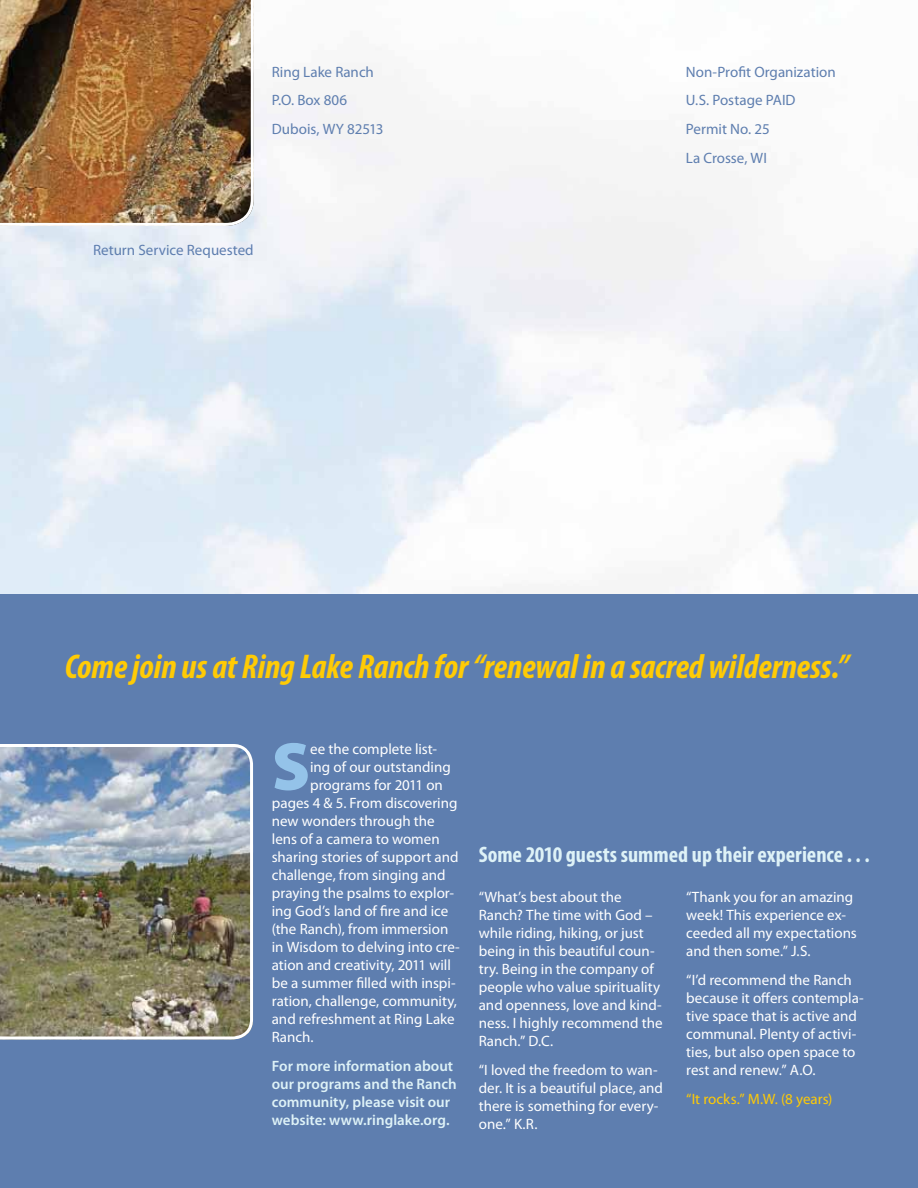
<style>
.page{position:relative;width:918px;height:1188px;background:#fff}
.page>*{position:absolute;margin:0;border:0;box-sizing:border-box;transform-origin:0 0}
.t1{font:900 68.4px "Myriad Pro";color:#94c3e9}
.t2{font:italic 700 condensed 34.5px "Myriad Pro";color:#ffcb05}
.t3{font:700 condensed 22.5px "Myriad Pro";color:#def2f7}
.t4{font:15px/18px "Myriad Pro";color:#fff}
.t5{font:15px/28.8px "Myriad Pro";color:#5e7eaf}
.t6{font:600 15px/18px "Myriad Pro";color:#def2f7}
.t7{font:15px "Myriad Pro";color:#ffcb05}
</style>
<div class="page">
<div style="left:0;top:594px;width:918px;height:594px;background:#5e7eaf"></div>
<img style="left:0;top:0;width:254px;height:226px">
<img style="left:0;top:744px;width:253px;height:296px">
<p class="t5" style="left:272px;top:57px;width:113px">Ring Lake Ranch<br>P.O. Box 806<br>Dubois, WY 82513</p>
<p class="t5" style="left:686px;top:57px;width:152px">Non-Profit Organization<br>U.S. Postage PAID<br>Permit No. 25<br>La Crosse, WI</p>
<p class="t5" style="left:93px;top:235px;width:162px">Return Service Requested</p>
<h2 class="t2" style="left:65px;top:645px;width:786px">Come join us at Ring Lake Ranch for “renewal in a sacred wilderness.”</h2>
<h1 class="t1" style="left:272px;top:721px;width:40px">S</h1>
<p class="t4" style="left:310px;top:739px;width:128px">ee the complete list-</p>
<p class="t4" style="left:310px;top:757px;width:142px">ing of our outstanding</p>
<p class="t4" style="left:310px;top:775px;width:134px">programs for 2011 on</p>
<p class="t4" style="left:272px;top:793px;width:187px">pages 4 &amp; 5. From discovering</p>
<p class="t4" style="left:272px;top:811px;width:164px">new wonders through the</p>
<p class="t4" style="left:272px;top:829px;width:169px">lens of a camera to women</p>
<p class="t4" style="left:272px;top:847px;width:188px">sharing stories of support and</p>
<p class="t4" style="left:272px;top:865px;width:175px">challenge, from singing and</p>
<p class="t4" style="left:272px;top:883px;width:184px">praying the psalms to explor-</p>
<p class="t4" style="left:272px;top:901px;width:178px">ing God’s land of fire and ice</p>
<p class="t4" style="left:272px;top:919px;width:178px">(the Ranch), from immersion</p>
<p class="t4" style="left:272px;top:937px;width:190px">in Wisdom to delving into cre-</p>
<p class="t4" style="left:272px;top:955px;width:181px">ation and creativity, 2011 will</p>
<p class="t4" style="left:272px;top:973px;width:186px">be a summer filled with inspi-</p>
<p class="t4" style="left:272px;top:991px;width:187px">ration, challenge, community,</p>
<p class="t4" style="left:272px;top:1009px;width:184px">and refreshment at Ring Lake</p>
<p class="t4" style="left:272px;top:1027px;width:43px">Ranch.</p>
<p class="t6" style="left:272px;top:1056px;width:186px">For more information about our programs and the Ranch community, please visit our website: www.ringlake.org.</p>
<h3 class="t3" style="left:479px;top:840px;width:392px">Some 2010 guests summed up their experience . . .</h3>
<p class="t4" style="left:479px;top:888px;width:185px">“What’s best about the<br>Ranch? The time with God – while riding, hiking, or just being in this beautiful coun&shy;try. Being in the company of people who value spirituality and openness, love and kind&shy;ness. I highly recommend the<br>Ranch.” D.C.</p>
<p class="t4" style="left:479px;top:1061px;width:186px">“I loved the freedom to wan&shy;der. It is a beautiful place, and there is something for every&shy;one.” K.R.</p>
<p class="t4" style="left:686px;top:888px;width:172px">“Thank you for an amazing week! This experience ex&shy;ceeded all my expectations and then some.” J.S.</p>
<p class="t4" style="left:686px;top:971px;width:179px">“I’d recommend the Ranch because it offers contempla&shy;tive space that is active and communal. Plenty of activi&shy;ties, but also open space to rest and renew.” A.O.</p>
<p class="t7" style="left:686px;top:1090px;width:148px">“It rocks.” M.W. (8 years)</p>
</div>
